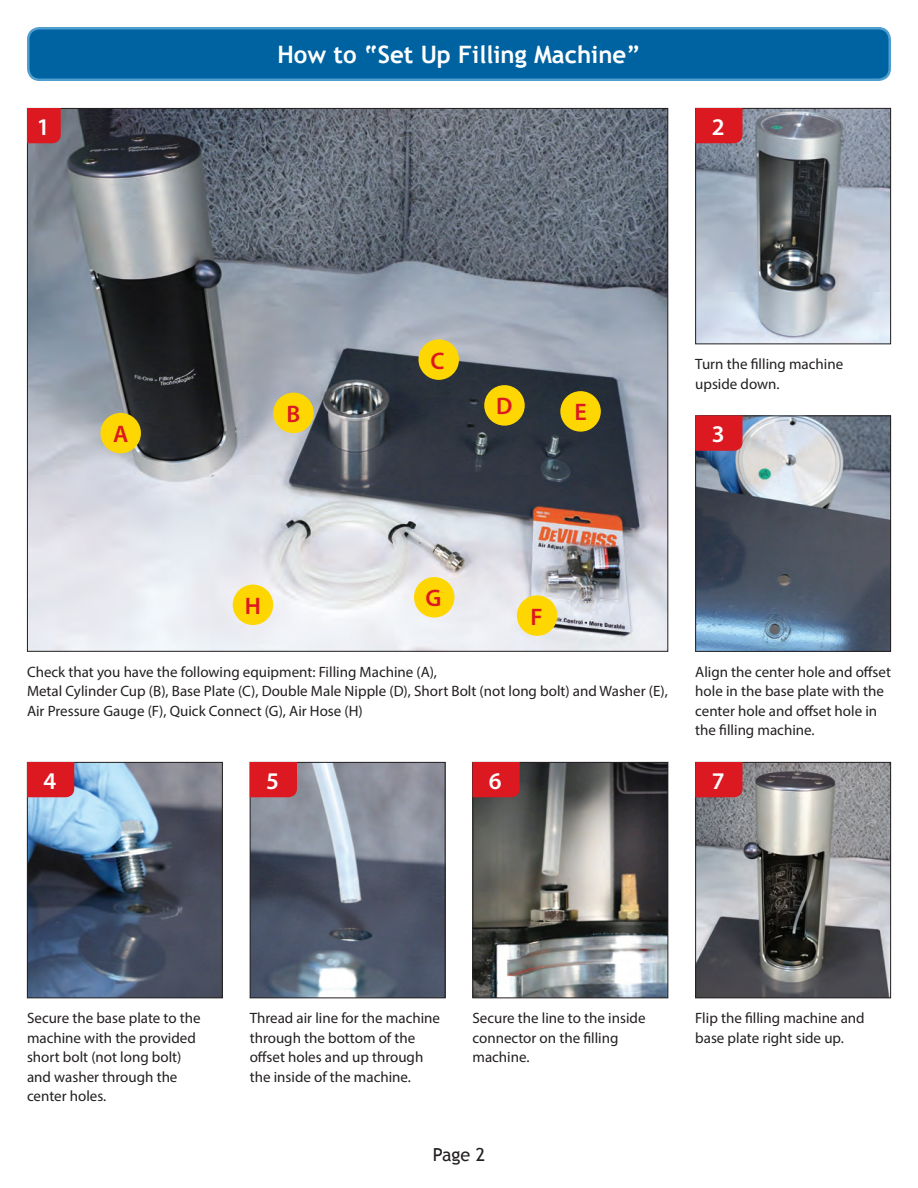
<style>
.page{position:relative;width:918px;height:1188px;background:#fff}
.page>*{position:absolute;margin:0;border:0;box-sizing:border-box;transform-origin:0 0}
.t1{font:700 24px "Trebuchet MS";color:#fff}
.t2{font:600 24px "Myriad Pro";color:#dc1820}
.t3{font:600 24px "Myriad Pro";color:#fff}
.t4{font:18px "Trebuchet MS";color:#231f20}
.t5{font:15px/19.5px "Myriad Pro";color:#231f20}
</style>
<div class="page">
<div style="left:28px;top:28px;width:862px;height:52px;background:#0063a1;border-radius:11px"></div>
<div style="left:27px;top:27px;width:864px;height:54px;border:3px solid #509dcf;border-radius:11px"></div>
<img style="left:29px;top:110px;width:637px;height:540px">
<svg style="left:27px;top:108px;width:34px;height:35px"></svg>
<div style="left:100px;top:413px;width:41px;height:40px;background:#fed702;border-radius:50%"></div>
<div style="left:273px;top:393px;width:41px;height:40px;background:#fed702;border-radius:50%"></div>
<div style="left:418px;top:339px;width:41px;height:41px;background:#fed702;border-radius:50%"></div>
<div style="left:484px;top:385px;width:41px;height:41px;background:#fed702;border-radius:50%"></div>
<div style="left:560px;top:391px;width:41px;height:41px;background:#fed702;border-radius:50%"></div>
<div style="left:233px;top:585px;width:40px;height:40px;background:#fed702;border-radius:50%"></div>
<div style="left:414px;top:577px;width:40px;height:41px;background:#fed702;border-radius:50%"></div>
<div style="left:517px;top:595px;width:40px;height:41px;background:#fed702;border-radius:50%"></div>
<img style="left:697px;top:110px;width:192px;height:232px">
<div style="left:695px;top:108px;width:196px;height:236px;border:1px solid #231f20"></div>
<div style="left:695px;top:108px;width:47px;height:35px;background:#dc1820"></div>
<img style="left:697px;top:418px;width:192px;height:232px">
<div style="left:695px;top:416px;width:196px;height:236px;border:1px solid #231f20"></div>
<div style="left:695px;top:416px;width:47px;height:35px;background:#dc1820"></div>
<img style="left:29px;top:764px;width:192px;height:232px">
<div style="left:27px;top:762px;width:196px;height:236px;border:1px solid #231f20"></div>
<div style="left:27px;top:762px;width:47px;height:35px;background:#dc1820"></div>
<img style="left:252px;top:764px;width:192px;height:232px">
<div style="left:250px;top:762px;width:196px;height:236px;border:1px solid #231f20"></div>
<div style="left:250px;top:762px;width:47px;height:35px;background:#dc1820"></div>
<img style="left:697px;top:764px;width:192px;height:232px">
<div style="left:695px;top:762px;width:196px;height:236px;border:1px solid #231f20"></div>
<div style="left:695px;top:762px;width:47px;height:35px;background:#dc1820"></div>
<img style="left:474px;top:764px;width:192px;height:232px">
<div style="left:472px;top:762px;width:196px;height:236px;border:1px solid #231f20"></div>
<div style="left:472px;top:762px;width:48px;height:35px;background:#dc1820"></div>
<p class="t3" style="left:37px;top:113px;width:14px">1</p>
<p class="t1" style="left:278px;top:39px;width:364px">How to “Set Up Filling Machine”</p>
<p class="t3" style="left:712px;top:113px;width:14px">2</p>
<p class="t2" style="left:113px;top:421px;width:17px">A</p>
<p class="t2" style="left:287px;top:401px;width:15px">B</p>
<p class="t2" style="left:431px;top:347px;width:16px">C</p>
<p class="t2" style="left:496px;top:393px;width:18px">D</p>
<p class="t2" style="left:574px;top:399px;width:14px">E</p>
<p class="t5" style="left:695px;top:354px;width:149px">Turn the filling machine upside down.</p>
<p class="t3" style="left:712px;top:421px;width:14px">3</p>
<p class="t2" style="left:245px;top:592px;width:18px">H</p>
<p class="t2" style="left:426px;top:585px;width:17px">G</p>
<p class="t2" style="left:530px;top:603px;width:14px">F</p>
<p class="t5" style="left:27px;top:661px;width:642px">Check that you have the following equipment: Filling Machine (A),<br>Metal Cylinder Cup (B), Base Plate (C), Double Male Nipple (D), Short Bolt (not long bolt) and Washer (E),<br>Air Pressure Gauge (F), Quick Connect (G), Air Hose (H)</p>
<p class="t3" style="left:43px;top:767px;width:14px">4</p>
<p class="t3" style="left:266px;top:767px;width:14px">5</p>
<p class="t3" style="left:489px;top:767px;width:14px">6</p>
<p class="t5" style="left:695px;top:661px;width:197px">Align the center hole and offset hole in the base plate with the center hole and offset hole in the filling machine.</p>
<p class="t3" style="left:712px;top:767px;width:14px">7</p>
<p class="t5" style="left:27px;top:1008px;width:175px">Secure the base plate to the machine with the provided short bolt (not long bolt) and washer through the center holes.</p>
<p class="t5" style="left:250px;top:1008px;width:192px">Thread air line for the machine through the bottom of the offset holes and up through the inside of the machine.</p>
<p class="t5" style="left:472px;top:1008px;width:175px">Secure the line to the inside connector on the filling machine.</p>
<p class="t4" style="left:433px;top:1144px;width:54px">Page 2</p>
<p class="t5" style="left:695px;top:1008px;width:171px">Flip the filling machine and base plate right side up.</p>
</div>
